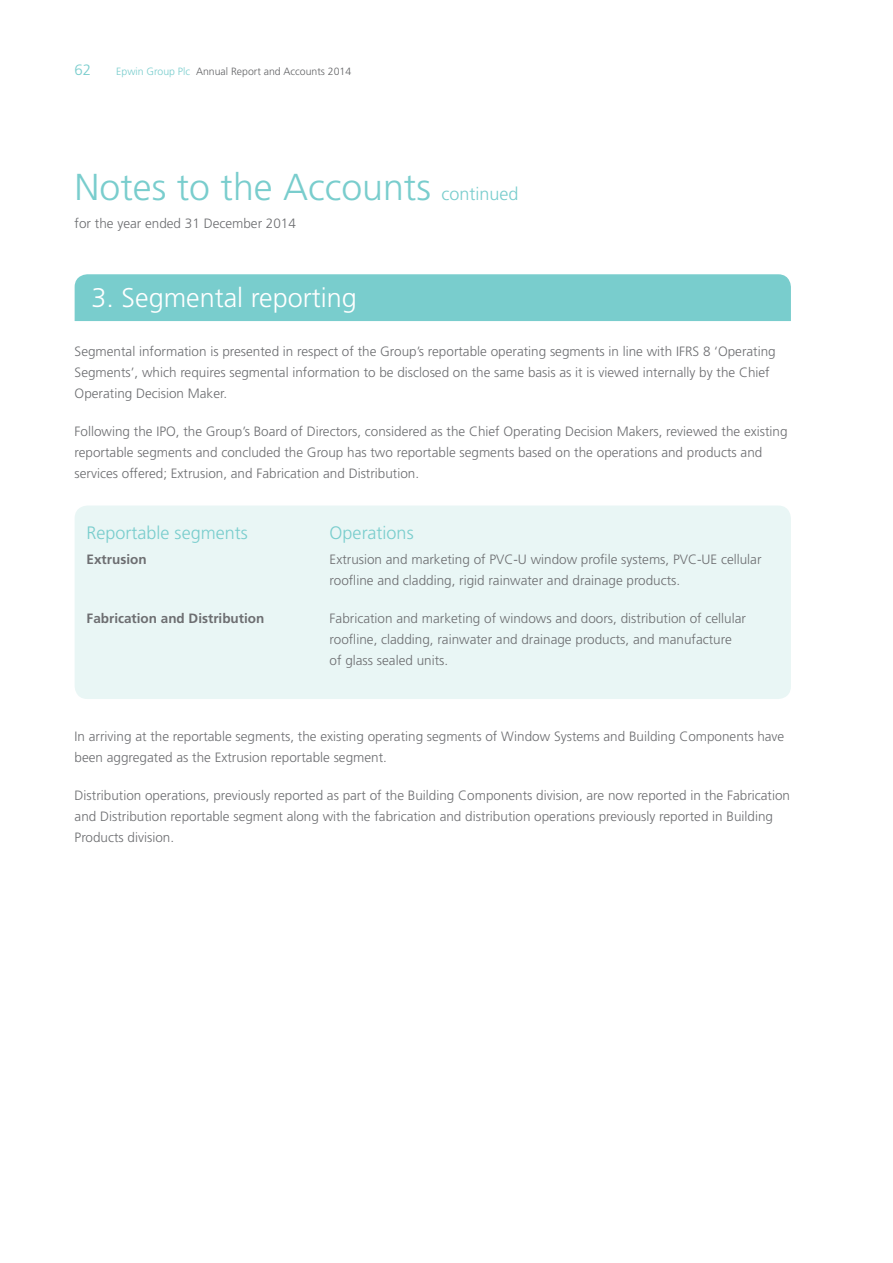
<style>
.page{position:relative;width:893px;height:1263px;background:#fff}
.page>*{position:absolute;margin:0;border:0;box-sizing:border-box;transform-origin:0 0}
.t1{font:300 37.5px "Frutiger LT Std";color:#79cdcd}
.t2{font:300 27px "Frutiger LT Std";color:#fff}
.t3{font:300 18px "Frutiger LT Std";color:#79cdcd}
.t4{font:300 15px "Frutiger LT Std";color:#79cdcd}
.t5{font:300 13.5px/21px "Frutiger LT Std";color:#6d6e71}
.t6{font:700 13.5px "Frutiger LT Std";color:#6d6e71}
.t7{font:300 10.5px "Frutiger LT Std";color:#636466}
.s1{color:#79cdcd}
.s2{font-size:18px}
</style>
<div class="page">
<div style="left:75px;top:274px;width:716px;height:47px;background:#79cdcd"></div>
<div style="left:75px;top:505px;width:716px;height:194px;background:#e9f6f5;border-radius:13px"></div>
<p class="t4" style="left:75px;top:61px;width:18px">62</p>
<p class="t7" style="left:116px;top:65px;width:236px"><span class="s1">Epwin Group Plc</span> Annual Report and Accounts 2014</p>
<h1 class="t1" style="left:75px;top:166px;width:445px">Notes to the Accounts <span class="s2">continued</span></h1>
<p class="t5" style="left:75px;top:213px;width:223px">for the year ended 31 December 2014</p>
<h2 class="t2" style="left:92px;top:282px;width:267px">3. Segmental reporting</h2>
<p class="t5" style="left:75px;top:341px;width:703px">Segmental information is presented in respect of the Group’s reportable operating segments in line with IFRS 8 ‘Operating<br>Segments’, which requires segmental information to be disclosed on the same basis as it is viewed internally by the Chief<br>Operating Decision Maker.</p>
<p class="t5" style="left:75px;top:421px;width:714px">Following the IPO, the Group’s Board of Directors, considered as the Chief Operating Decision Makers, reviewed the existing reportable segments and concluded the Group has two reportable segments based on the operations and products and services offered; Extrusion, and Fabrication and Distribution.</p>
<h3 class="t3" style="left:87px;top:523px;width:163px">Reportable segments</h3>
<h3 class="t3" style="left:330px;top:523px;width:86px">Operations</h3>
<p class="t6" style="left:87px;top:552px;width:62px">Extrusion</p>
<p class="t5" style="left:330px;top:549px;width:433px">Extrusion and marketing of PVC-U window profile systems, PVC-UE cellular roofline and cladding, rigid rainwater and drainage products.</p>
<p class="t6" style="left:87px;top:611px;width:179px">Fabrication and Distribution</p>
<p class="t5" style="left:330px;top:608px;width:418px">Fabrication and marketing of windows and doors, distribution of cellular roofline, cladding, rainwater and drainage products, and manufacture of glass sealed units.</p>
<p class="t5" style="left:75px;top:726px;width:711px">In arriving at the reportable segments, the existing operating segments of Window Systems and Building Components have been aggregated as the Extrusion reportable segment.</p>
<p class="t5" style="left:75px;top:785px;width:717px">Distribution operations, previously reported as part of the Building Components division, are now reported in the Fabrication and Distribution reportable segment along with the fabrication and distribution operations previously reported in Building<br>Products division.</p>
</div>
